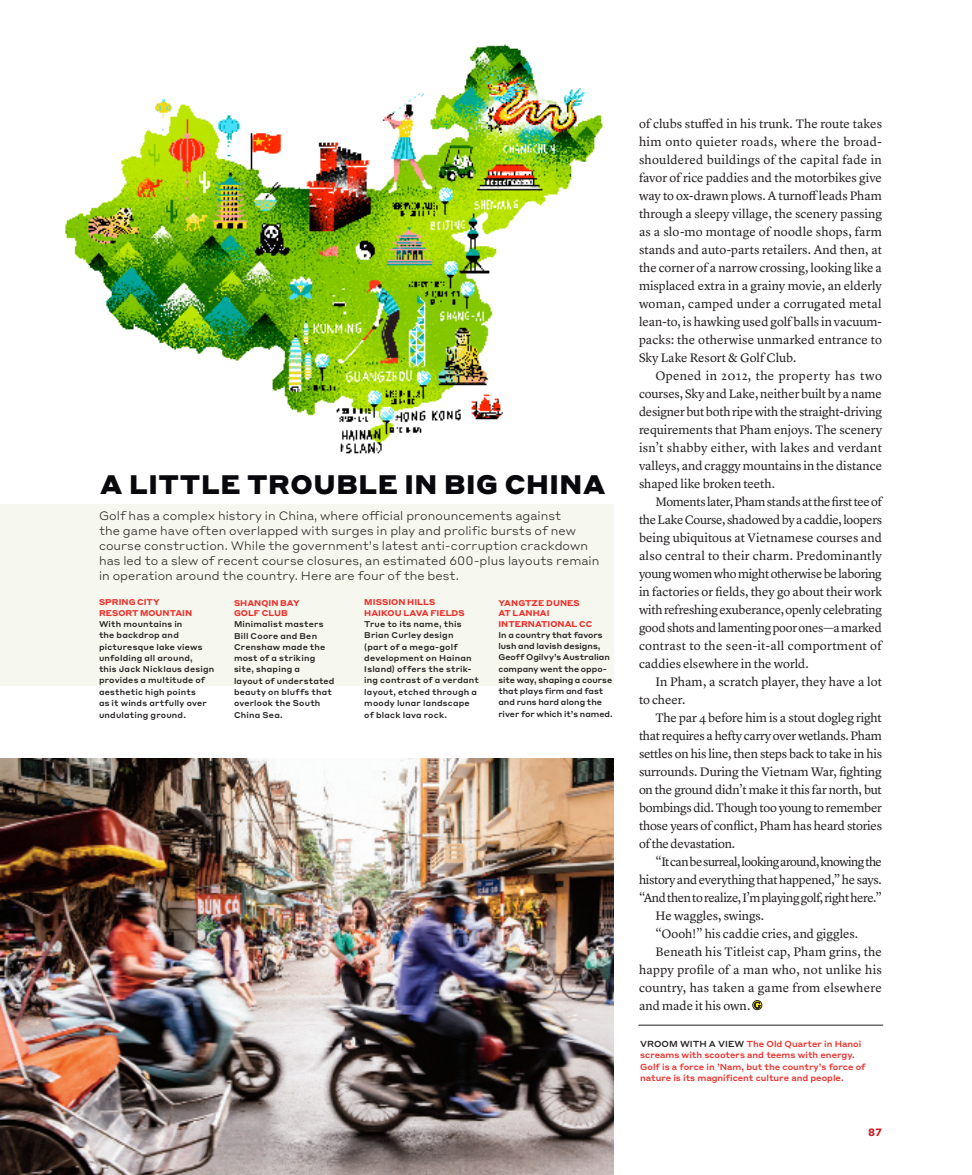
<style>
.page{position:relative;width:972px;height:1175px;background:#fff}
.page>*{position:absolute;margin:0;border:0;box-sizing:border-box;transform-origin:0 0}
.BODY_Sans_Serif{font:900 26.4px "Styrene A";letter-spacing:.02em;color:#08080d}
.BODY_Serif_Justified{font:12.75px/18px "Lyon Text";color:#231f20;text-align:justify}
.BODY_Sans_Serif-2{font:300 12px/15px "Styrene A";letter-spacing:.005em;color:#231f20}
.t1{font:700 10.5px "Styrene A";color:#c82026}
.CAPTION_Sans_Serif{font:500 8.7px/11.6px "Styrene A";color:#ee2d28}
.End_Info__Grey_Centr{font:500 8.25px/11.4px "Styrene A";letter-spacing:.025em;color:#231f20}
.End_Info__Grey_Centr-2{font:500 8.25px/11.2px "Styrene A";color:#231f20}
.End_Info__Grey_Centr-3{font:700 8.25px/10.5px "Styrene A";letter-spacing:.005em;color:#ee2d28}
.BODY_Sans_Serif-3{font:700 8.25px/10.5px "Styrene A";letter-spacing:.01em;color:#ee2d28}
.s1{color:#231f20}
</style>
<div class="page">
<div style="left:0;top:505px;width:613px;height:181px;background:#f6f7ee"></div>
<div style="left:753px;top:1000px;width:9px;height:9px;border:1px solid #231f20;border-radius:50%"></div>
<svg style="left:754px;top:1002px;width:6px;height:6px"></svg>
<img style="left:65px;top:44px;width:538px;height:410px">
<hr style="left:638px;top:1024px;width:245px;height:1px;background:#231f20">
<img style="left:0;top:758px;width:613px;height:416px">
<p class="BODY_Sans_Serif" style="left:100px;top:462px;width:507px">A LITTLE TROUBLE IN BIG CHINA</p>
<p class="BODY_Sans_Serif-2" style="left:99px;top:507px;width:502px">Golf has a complex history in China, where official pronouncements against<br>the game have often overlapped with surges in play and prolific bursts of new course construction. While the government’s latest anti-corruption crackdown has led to a slew of recent course closures, an estimated 600-plus layouts remain in operation around the country. Here are four of the best.</p>
<p class="End_Info__Grey_Centr-3" style="left:498px;top:596px;width:83px">YANGTZE DUNES</p>
<p class="End_Info__Grey_Centr-3" style="left:498px;top:607px;width:53px">AT LANHAI</p>
<p class="End_Info__Grey_Centr-3" style="left:498px;top:617px;width:95px">INTERNATIONAL CC</p>
<p class="End_Info__Grey_Centr-2" style="left:498px;top:628px;width:116px">In a country that favors lush and lavish designs,<br>Geoff Ogilvy’s Australian company went the oppo&shy;site way, shaping a course that plays firm and fast and runs hard along the river for which it’s named.</p>
<p class="BODY_Sans_Serif-3" style="left:99px;top:596px;width:95px">SPRING CITY<br>RESORT MOUNTAIN</p>
<p class="End_Info__Grey_Centr" style="left:99px;top:617px;width:117px">With mountains in<br>the backdrop and picturesque lake views unfolding all around,<br>this Jack Nicklaus design provides a multitude of aesthetic high points<br>as it winds artfully over undulating ground.</p>
<p class="End_Info__Grey_Centr-3" style="left:364px;top:596px;width:102px">MISSION HILLS<br>HAIKOU LAVA FIELDS</p>
<p class="End_Info__Grey_Centr" style="left:364px;top:617px;width:116px">True to its name, this<br>Brian Curley design (part of a mega-golf development on Hainan<br>Island) offers the strik&shy;ing contrast of a verdant layout, etched through a moody lunar landscape of black lava rock.</p>
<p class="End_Info__Grey_Centr-3" style="left:234px;top:596px;width:67px">SHANQIN BAY</p>
<p class="End_Info__Grey_Centr-3" style="left:234px;top:607px;width:55px">GOLF CLUB</p>
<p class="End_Info__Grey_Centr" style="left:234px;top:618px;width:102px">Minimalist masters<br>Bill Coore and Ben<br>Crenshaw made the most of a striking site, shaping a<br>layout of understated beauty on bluffs that overlook the South<br>China Sea.</p>
<p class="BODY_Serif_Justified" style="left:639px;top:113px;width:245px">of clubs stuffed in his trunk. The route takes him onto quieter roads, where the broad&shy;shouldered buildings of the capital fade in favor of rice paddies and the motorbikes give way to ox-drawn plows. A turnoff leads Pham through a sleepy village, the scenery passing as a slo-mo montage of noodle shops, farm stands and auto-parts retailers. And then, at the corner of a narrow crossing, looking like a misplaced extra in a grainy movie, an elderly woman, camped under a corrugated metal lean-to, is hawking used golf balls in vacuum&shy;packs: the otherwise unmarked entrance to Sky Lake Resort &amp; Golf Club.</p>
<p class="BODY_Serif_Justified" style="left:639px;top:365px;width:245px;text-indent:16px">Opened in 2012, the property has two courses, Sky and Lake, neither built by a name designer but both ripe with the straight-driving requirements that Pham enjoys. The scenery isn’t shabby either, with lakes and verdant valleys, and craggy mountains in the distance shaped like broken teeth.</p>
<p class="BODY_Serif_Justified" style="left:639px;top:491px;width:245px;text-indent:16px">Moments later, Pham stands at the first tee of the Lake Course, shadowed by a caddie, loopers being ubiquitous at Vietnamese courses and also central to their charm. Predominantly young women who might otherwise be laboring in factories or fields, they go about their work with refreshing exuberance, openly celebrating good shots and lamenting poor ones—a marked contrast to the seen-it-all comportment of caddies elsewhere in the world.</p>
<p class="BODY_Serif_Justified" style="left:639px;top:671px;width:245px;text-indent:16px">In Pham, a scratch player, they have a lot to cheer.</p>
<p class="BODY_Serif_Justified" style="left:639px;top:707px;width:245px;text-indent:16px">The par 4 before him is a stout dogleg right that requires a hefty carry over wetlands. Pham settles on his line, then steps back to take in his surrounds. During the Vietnam War, fighting on the ground didn’t make it this far north, but bombings did. Though too young to remember those years of conflict, Pham has heard stories of the devastation.</p>
<p class="BODY_Serif_Justified" style="left:639px;top:851px;width:244px;text-indent:16px">“It can be surreal, looking around, knowing the history and everything that happened,” he says. “And then to realize, I’m playing golf, right here.”</p>
<p class="BODY_Serif_Justified" style="left:656px;top:905px;width:110px">He waggles, swings.</p>
<p class="BODY_Serif_Justified" style="left:656px;top:923px;width:204px">“Oooh!” his caddie cries, and giggles.</p>
<p class="BODY_Serif_Justified" style="left:639px;top:941px;width:244px;text-indent:16px">Beneath his Titleist cap, Pham grins, the happy profile of a man who, not unlike his country, has taken a game from elsewhere and made it his own.</p>
<p class="CAPTION_Sans_Serif" style="left:640px;top:1037px;width:227px"><span class="s1">VROOM WITH A VIEW</span> The Old Quarter in Hanoi screams with scooters and teems with energy.<br>Golf is a force in ’Nam, but the country’s force of nature is its magnificent culture and people.</p>
<p class="t1" style="left:868px;top:1123px;width:15px">87</p>
</div>
